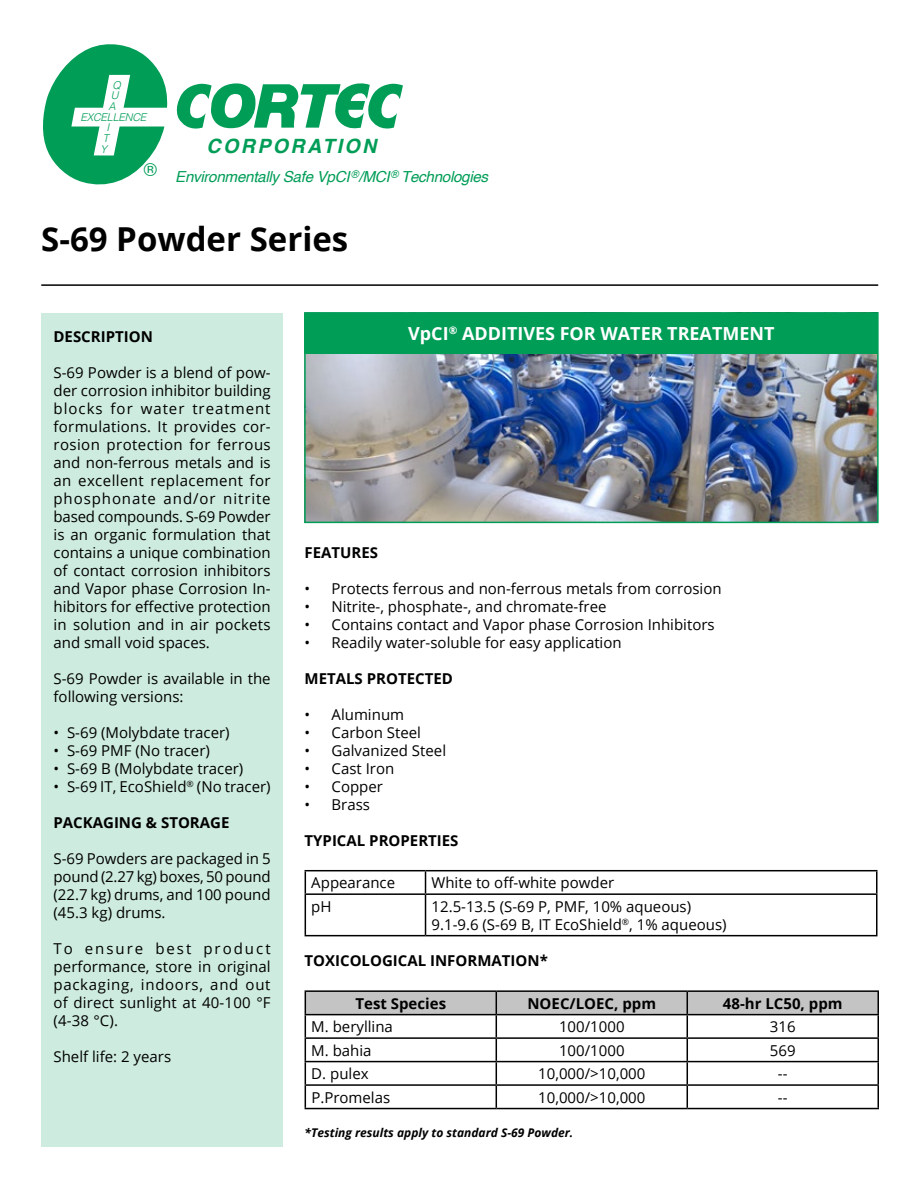
<style>
.page{position:relative;width:918px;height:1188px;background:#fff}
.page>*{position:absolute;margin:0;border:0;box-sizing:border-box;transform-origin:0 0}
.t1{font:700 33px "Open Sans";color:#000}
.t2{font:italic 700 19.65px "Helvetica";letter-spacing:.12em;color:#009d57}
.t3{font:700 18px "Open Sans";color:#fff}
.t4{font:17.85px "Helvetica";color:#009d57}
.t5{font:italic 15.15px "Helvetica";letter-spacing:-.02em;color:#009d57}
.t6{font:15px/18px "Open Sans";color:#000;text-align:justify}
.t7{font:700 15px "Open Sans";color:#000}
.t8{font:italic 700 12px "Open Sans";color:#000}
.t9{font:italic 300 10.8px/10.8px "Helvetica";letter-spacing:-.02em;color:#009d57;text-align:center}
</style>
<div class="page">
<svg style="left:43px;top:44px;width:360px;height:141px"></svg>
<div style="left:41px;top:313px;width:242px;height:834px;background:#cdebde"></div>
<hr style="left:41px;top:284px;width:837px;height:2px;background:#000">
<hr style="left:305px;top:870px;width:121px;height:1px;background:#000">
<svg style="left:305px;top:871px;width:1px;height:22px"></svg>
<hr style="left:426px;top:870px;width:452px;height:1px;background:#000">
<svg style="left:425px;top:871px;width:1px;height:22px"></svg>
<hr style="left:876px;top:871px;width:2px;height:22px;background:#000">
<hr style="left:305px;top:893px;width:121px;height:2px;background:#000">
<hr style="left:305px;top:895px;width:1px;height:40px;background:#000">
<hr style="left:426px;top:893px;width:452px;height:2px;background:#000">
<hr style="left:425px;top:895px;width:1px;height:40px;background:#000">
<hr style="left:876px;top:895px;width:2px;height:40px;background:#000">
<hr style="left:305px;top:935px;width:121px;height:1px;background:#000">
<hr style="left:426px;top:935px;width:452px;height:1px;background:#000">
<hr style="left:305px;top:990px;width:191px;height:2px;background:#000">
<hr style="left:496px;top:990px;width:191px;height:2px;background:#000">
<hr style="left:687px;top:990px;width:192px;height:2px;background:#000">
<svg style="left:305px;top:991px;width:574px;height:117px"></svg>
<hr style="left:305px;top:1108px;width:191px;height:1px;background:#000">
<hr style="left:496px;top:1108px;width:191px;height:1px;background:#000">
<hr style="left:687px;top:1108px;width:192px;height:1px;background:#000">
<img style="left:307px;top:353px;width:569px;height:167px">
<div style="left:304px;top:312px;width:575px;height:211px;border:2px solid #009d57"></div>
<div style="left:305px;top:313px;width:573px;height:40px;background:#009d57"></div>
<p class="t9" style="left:108px;top:79px;width:14px">Q<br>U<br>A</p>
<p class="t9" style="left:101px;top:122px;width:10px">I<br>T<br>Y</p>
<p class="t9" style="left:80px;top:111px;width:68px">EXCELLENCE</p>
<p class="t4" style="left:144px;top:158px;width:15px">®</p>
<h2 class="t2" style="left:207px;top:130px;width:171px">CORPORATION</h2>
<p class="t5" style="left:175px;top:165px;width:315px">Environmentally Safe VpCI<sup>®</sup>/MCI<sup>®</sup> Technologies</p>
<h1 class="t1" style="left:41px;top:216px;width:309px">S-69 Powder Series</h1>
<p class="t7" style="left:54px;top:326px;width:101px">DESCRIPTION</p>
<p class="t6" style="left:54px;top:363px;width:219px">S-69 Powder is a blend of pow&shy;der corrosion inhibitor building blocks for water treatment formulations. It provides cor&shy;rosion protection for ferrous and non-ferrous metals and is an excellent replacement for phosphonate and/or nitrite based compounds. S-69 Powder is an organic formulation that contains a unique combination of contact corrosion inhibitors and Vapor phase Corrosion In&shy;hibitors for effective protection in solution and in air pockets and small void spaces.</p>
<p class="t6" style="left:54px;top:669px;width:219px">S-69 Powder is available in the following versions:</p>
<p class="t6" style="left:54px;top:723px;width:178px">• S-69 (Molybdate tracer)</p>
<p class="t6" style="left:54px;top:741px;width:158px">• S-69 PMF (No tracer)</p>
<p class="t6" style="left:54px;top:759px;width:191px">• S-69 B (Molybdate tracer)</p>
<p class="t6" style="left:54px;top:777px;width:219px">• S-69 IT, EcoShield<sup>®</sup> (No tracer)</p>
<p class="t7" style="left:54px;top:812px;width:177px">PACKAGING &amp; STORAGE</p>
<p class="t6" style="left:54px;top:849px;width:219px">S-69 Powders are packaged in 5 pound (2.27 kg) boxes, 50 pound (22.7 kg) drums, and 100 pound (45.3 kg) drums.</p>
<p class="t6" style="left:54px;top:939px;width:219px">To ensure best product performance, store in original packaging, indoors, and out of direct sunlight at 40-100 °F (4-38 °C).</p>
<p class="t6" style="left:54px;top:1047px;width:119px">Shelf life: 2 years</p>
<p class="t3" style="left:408px;top:320px;width:368px">VpCI<sup>®</sup> ADDITIVES FOR WATER TREATMENT</p>
<p class="t7" style="left:305px;top:542px;width:75px">FEATURES</p>
<p class="t6" style="left:305px;top:579px;width:419px">• Protects ferrous and non-ferrous metals from corrosion</p>
<p class="t6" style="left:305px;top:597px;width:303px">• Nitrite-, phosphate-, and chromate-free</p>
<p class="t6" style="left:305px;top:615px;width:412px">• Contains contact and Vapor phase Corrosion Inhibitors</p>
<p class="t6" style="left:305px;top:633px;width:319px">• Readily water-soluble for easy application</p>
<p class="t7" style="left:305px;top:668px;width:150px">METALS PROTECTED</p>
<p class="t6" style="left:305px;top:705px;width:101px">• Aluminum</p>
<p class="t6" style="left:305px;top:723px;width:118px">• Carbon Steel</p>
<p class="t6" style="left:305px;top:741px;width:143px">• Galvanized Steel</p>
<p class="t6" style="left:305px;top:759px;width:91px">• Cast Iron</p>
<p class="t6" style="left:305px;top:777px;width:80px">• Copper</p>
<p class="t6" style="left:305px;top:795px;width:67px">• Brass</p>
<p class="t7" style="left:305px;top:830px;width:156px">TYPICAL PROPERTIES</p>
<p class="t6" style="left:311px;top:873px;width:85px">Appearance</p>
<p class="t6" style="left:432px;top:873px;width:184px">White to off-white powder</p>
<p class="t6" style="left:311px;top:897px;width:22px">pH</p>
<p class="t6" style="left:432px;top:897px;width:297px">12.5-13.5 (S-69 P, PMF, 10% aqueous)<br>9.1-9.6 (S-69 B, IT EcoShield<sup>®</sup>, 1% aqueous)</p>
<p class="t7" style="left:305px;top:950px;width:245px">TOXICOLOGICAL INFORMATION*</p>
<p class="t7" style="left:355px;top:993px;width:92px">Test Species</p>
<p class="t7" style="left:527px;top:993px;width:130px">NOEC/LOEC, ppm</p>
<p class="t7" style="left:723px;top:993px;width:121px">48-hr LC50, ppm</p>
<p class="t6" style="left:311px;top:1017px;width:83px">M. beryllina</p>
<p class="t6" style="left:559px;top:1017px;width:67px">100/1000</p>
<p class="t6" style="left:770px;top:1017px;width:27px">316</p>
<p class="t6" style="left:311px;top:1041px;width:62px">M. bahia</p>
<p class="t6" style="left:559px;top:1041px;width:67px">100/1000</p>
<p class="t6" style="left:770px;top:1041px;width:27px">569</p>
<p class="t6" style="left:311px;top:1064px;width:59px">D. pulex</p>
<p class="t6" style="left:538px;top:1064px;width:109px">10,000/&gt;10,000</p>
<p class="t6" style="left:778px;top:1064px;width:11px">--</p>
<p class="t6" style="left:311px;top:1088px;width:80px">P.Promelas</p>
<p class="t6" style="left:538px;top:1088px;width:109px">10,000/&gt;10,000</p>
<p class="t6" style="left:778px;top:1088px;width:11px">--</p>
<p class="t8" style="left:305px;top:1125px;width:270px">*Testing results apply to standard S-69 Powder.</p>
</div>
